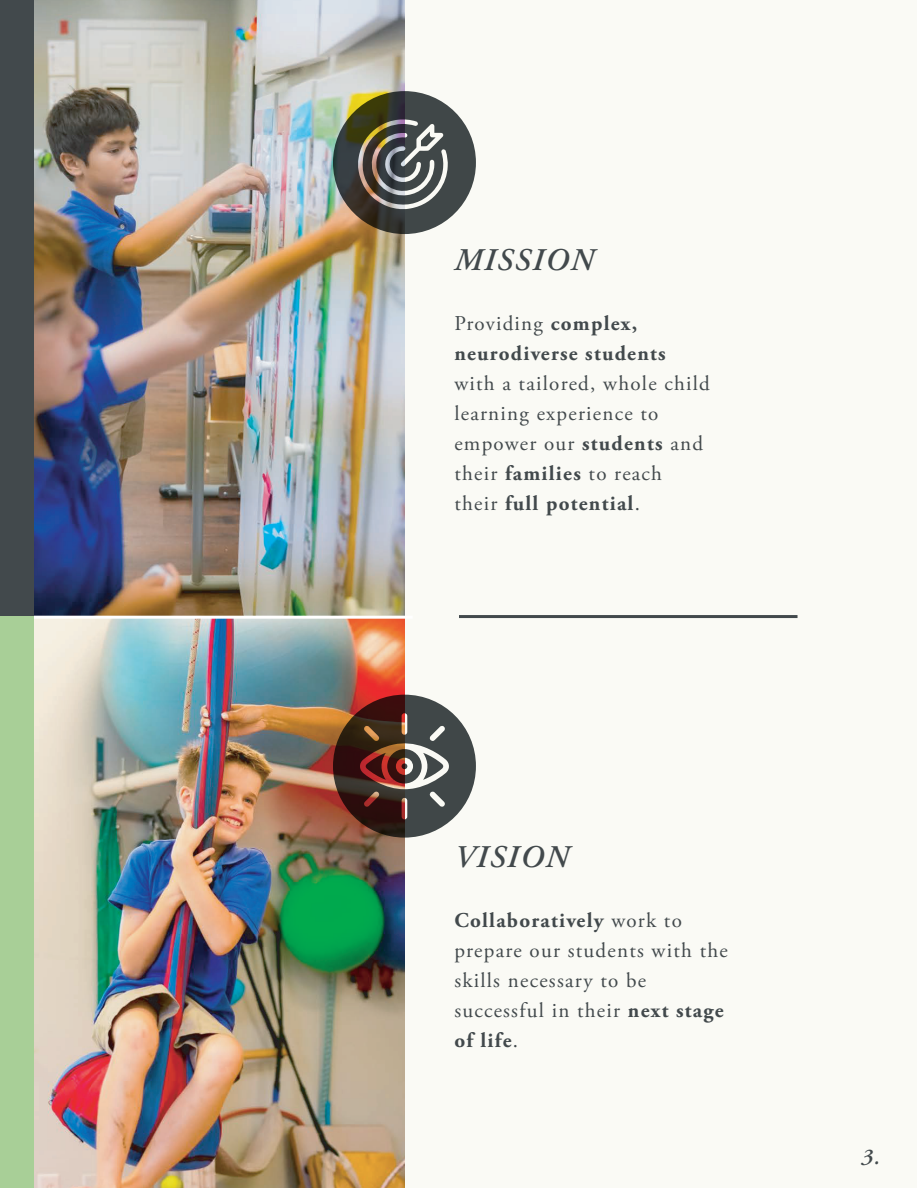
<style>
.page{position:relative;width:918px;height:1188px;background:#fff}
.page>*{position:absolute;margin:0;border:0;box-sizing:border-box;transform-origin:0 0}
.t1{font:italic 600 31.5px "Adobe Garamond Pro";letter-spacing:.06em;color:#42494c}
.t2{font:italic 600 22.5px "Adobe Garamond Pro";color:#42494c}
.t3{font:21px/30px "Adobe Garamond Pro";letter-spacing:.06em;color:#42494c}
.t4{font:700 21px/30px "Adobe Garamond Pro";letter-spacing:.06em;color:#42494c}
.s1{font-weight:400}
.s2{font-weight:700}
</style>
<div class="page">
<div style="left:1px;top:0;width:916px;height:1188px;background:#fafaf3"></div>
<img style="left:34px;top:0;width:370px;height:616px">
<img style="left:34px;top:619px;width:370px;height:569px">
<svg style="left:333px;top:695px;width:143px;height:143px"></svg>
<hr style="left:459px;top:615px;width:339px;height:3px;background:#42494c">
<img style="left:333px;top:91px;width:143px;height:143px">
<hr style="left:0;top:616px;width:413px;height:3px;background:#fff">
<div style="left:0;top:0;width:34px;height:616px;background:#42494c"></div>
<div style="left:0;top:616px;width:34px;height:572px;background:#a8cf97"></div>
<h1 class="t1" style="left:454px;top:247px;width:141px">MISSION</h1>
<p class="t4" style="left:454px;top:310px;width:213px"><span class="s1">Providing</span> complex, neurodiverse students</p>
<p class="t3" style="left:454px;top:370px;width:257px">with a tailored, whole child learning experience to empower our <span class="s2">students</span> and their <span class="s2">families</span> to reach their <span class="s2">full potential</span>.</p>
<h1 class="t1" style="left:454px;top:845px;width:116px">VISION</h1>
<p class="t3" style="left:454px;top:907px;width:275px"><span class="s2">Collaboratively</span> work to prepare our students with the skills necessary to be successful in their <span class="s2">next stage of life</span>.</p>
<p class="t2" style="left:862px;top:1148px;width:20px">3.</p>
</div>
